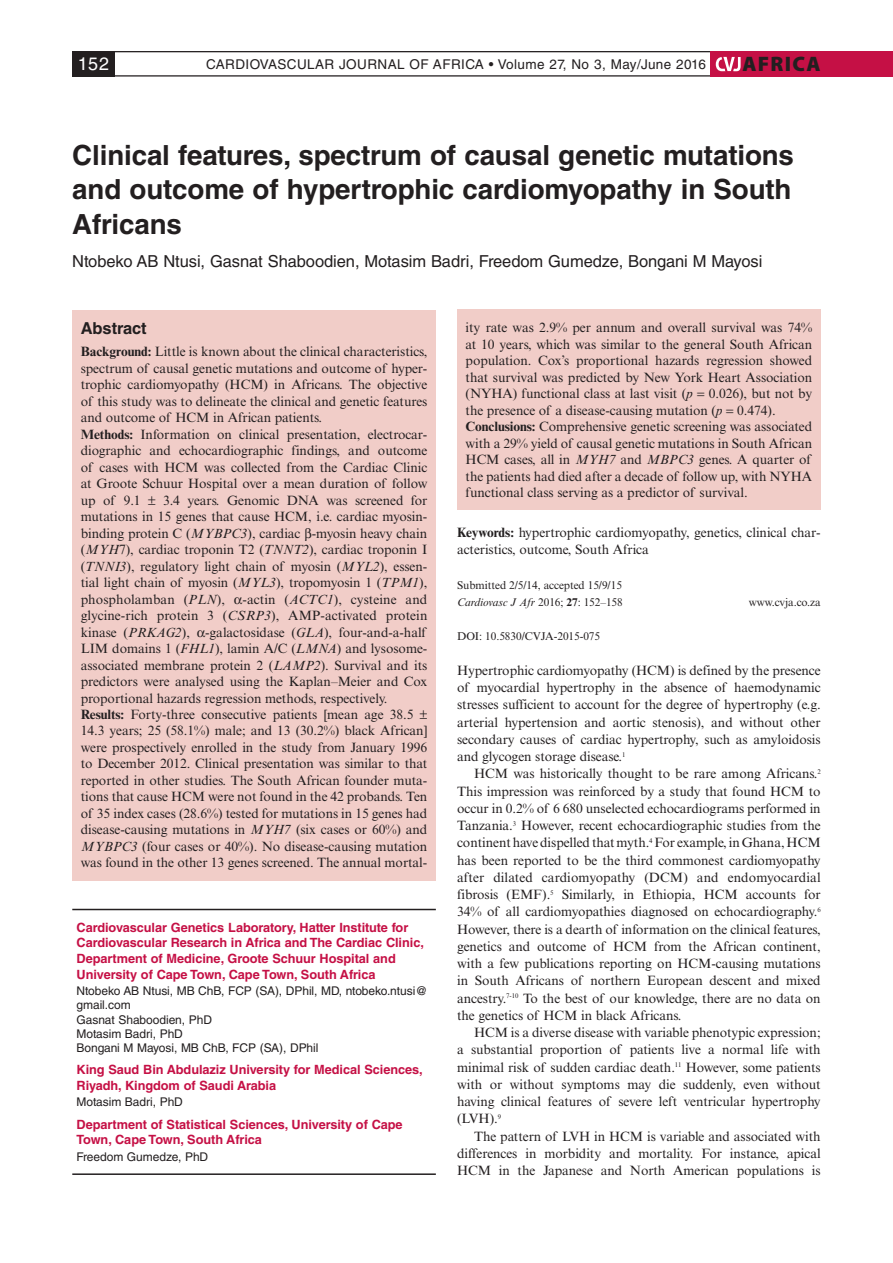
<style>
.page{position:relative;width:893px;height:1263px;background:#fff}
.page>*{position:absolute;margin:0;border:0;box-sizing:border-box;transform-origin:0 0}
.t1{font:700 27.75px/34.5px "Helvetica LT Std";letter-spacing:-.005em;color:#231f20;text-align:justify}
.t2{font:900 21px "Myriad Pro";letter-spacing:.06em;color:#231f20}
.t3{font:18px "Helvetica LT Std";color:#fff}
.t4{font:16.5px "Helvetica LT Std";letter-spacing:-.005em;color:#231f20}
.t5{font:700 16.5px "Helvetica LT Std";color:#231f20}
.t6{font:13.5px/16.5px "Times New Roman MT Std";letter-spacing:-.005em;color:#231f20}
.t7{font:13.5px "Helvetica LT Std";letter-spacing:.03em;color:#231f20}
.t8{font:700 12.75px/15.8px "Helvetica LT Std";letter-spacing:-.005em;color:#c51045}
.t9{font:12px/14.2px "Helvetica LT Std";letter-spacing:-.005em;color:#231f20}
.t10{font:11.25px/17.2px "Times New Roman MT Std";letter-spacing:-.005em;color:#231f20}
.s1{font-weight:700}
.s2{font-style:italic}
</style>
<div class="page">
<div style="left:72px;top:51px;width:43px;height:26px;background:#231f20"></div>
<hr style="left:72px;top:51px;width:749px;height:1px;background:#231f20">
<hr style="left:72px;top:75px;width:749px;height:2px;background:#231f20">
<div style="left:711px;top:51px;width:182px;height:26px;background:#c51045"></div>
<svg style="left:716px;top:57px;width:25px;height:14px"></svg>
<div style="left:72px;top:310px;width:364px;height:570px;background:#f1cdc8"></div>
<div style="left:457px;top:310px;width:364px;height:200px;background:#f1cdc8"></div>
<hr style="left:72px;top:909px;width:364px;height:1px;background:#231f20">
<hr style="left:72px;top:1173px;width:364px;height:2px;background:#231f20">
<p class="t3" style="left:78px;top:53px;width:33px">152</p>
<p class="t7" style="left:206px;top:57px;width:501px">CARDIOVASCULAR JOURNAL OF AFRICA • Volume 27, No 3, May/June 2016</p>
<h2 class="t2" style="left:742px;top:50px;width:80px">AFRICA</h2>
<p class="t1" style="left:72px;top:137px;width:723px">Clinical features, spectrum of causal genetic mutations and outcome of hypertrophic cardiomyopathy in South Africans</p>
<p class="t4" style="left:72px;top:252px;width:692px">Ntobeko AB Ntusi, Gasnat Shaboodien, Motasim Badri, Freedom Gumedze, Bongani M Mayosi</p>
<p class="t5" style="left:81px;top:318px;width:68px">Abstract</p>
<p class="t6" style="left:81px;top:343px;width:348px"><span class="s1">Background:</span> Little is known about the clinical characteristics, spectrum of causal genetic mutations and outcome of hyper&shy;trophic cardiomyopathy (HCM) in Africans. The objective of this study was to delineate the clinical and genetic features and outcome of HCM in African patients.<br><span class="s1">Methods:</span> Information on clinical presentation, electrocar&shy;diographic and echocardiographic findings, and outcome of cases with HCM was collected from the Cardiac Clinic at Groote Schuur Hospital over a mean duration of follow up of 9.1</p>
<p class="t6" style="left:81px;top:492px;width:348px;text-align:justify;text-indent:82px">3.4 years. Genomic DNA was screened for mutations in 15 genes that cause HCM, i.e. cardiac myosin&shy;binding protein C (<span class="s2">MYBPC3</span>), cardiac -myosin heavy chain (<span class="s2">MYH</span>7), cardiac troponin T2 (<span class="s2">TNNT2</span>), cardiac troponin I (<span class="s2">TNNI3</span>), regulatory light chain of myosin (<span class="s2">MYL2</span>), essen&shy;tial light chain of myosin (<span class="s2">MYL3</span>), tropomyosin 1 (<span class="s2">TPM1</span>), phospholamban (<span class="s2">PLN</span>),</p>
<p class="t6" style="left:81px;top:591px;width:348px;text-indent:162px">-actin (<span class="s2">ACTC1</span>), cysteine and glycine-rich protein 3 (<span class="s2">CSRP3</span>), AMP-activated protein kinase (<span class="s2">PRKAG2</span>), -galactosidase (<span class="s2">GLA</span>), four-and-a-half LIM domains 1 (<span class="s2">FHL1</span>), lamin A/C (<span class="s2">LMNA</span>) and lysosome&shy;associated membrane protein 2 (<span class="s2">LAMP2</span>). Survival and its predictors were analysed using the Kaplan–Meier and Cox proportional hazards regression methods, respectively.<br><span class="s1">Results:</span> Forty-three consecutive patients [mean age 38.5<br>14.3 years; 25 (58.1%) male; and 13 (30.2%) black African] were prospectively enrolled in the study from January 1996 to December 2012. Clinical presentation was similar to that reported in other studies. The South African founder muta&shy;tions that cause HCM were not found in the 42 probands. Ten of 35 index cases (28.6%) tested for mutations in 15 genes had disease-causing mutations in <span class="s2">MYH7</span> (six cases or 60%) and <span class="s2">MYBPC3</span> (four cases or 40%). No disease-causing mutation was found in the other 13 genes screened. The annual mortal-</p>
<p class="t8" style="left:77px;top:919px;width:349px">Cardiovascular Genetics Laboratory, Hatter Institute for Cardiovascular Research in Africa and The Cardiac Clinic, Department of Medicine, Groote Schuur Hospital and University of Cape Town, Cape Town, South Africa</p>
<p class="t9" style="left:77px;top:984px;width:352px">Ntobeko AB Ntusi, MB ChB, FCP (SA), DPhil, MD, ntobeko.ntusi@ gmail.com<br>Gasnat Shaboodien, PhD<br>Motasim Badri, PhD<br>Bongani M Mayosi, MB ChB, FCP (SA), DPhil</p>
<p class="t8" style="left:77px;top:1062px;width:348px">King Saud Bin Abdulaziz University for Medical Sciences,<br>Riyadh, Kingdom of Saudi Arabia</p>
<p class="t9" style="left:77px;top:1095px;width:108px">Motasim Badri, PhD</p>
<p class="t8" style="left:77px;top:1116px;width:328px">Department of Statistical Sciences, University of Cape<br>Town, Cape Town, South Africa</p>
<p class="t9" style="left:77px;top:1149px;width:133px">Freedom Gumedze, PhD</p>
<p class="t6" style="left:466px;top:319px;width:348px">ity rate was 2.9% per annum and overall survival was 74% at 10 years, which was similar to the general South African population. Cox’s proportional hazards regression showed that survival was predicted by New York Heart Association (NYHA) functional class at last visit (<span class="s2">p</span> 0.026), but not by the presence of a disease-causing mutation (<span class="s2">p</span> 0.474).<br><span class="s1">Conclusions:</span> Comprehensive genetic screening was associated with a 29% yield of causal genetic mutations in South African HCM cases, all in <span class="s2">MYH7</span> and <span class="s2">MBPC3</span> genes. A quarter of the patients had died after a decade of follow up, with NYHA functional class serving as a predictor of survival.</p>
<p class="t6" style="left:457px;top:524px;width:365px;line-height:17.2px"><span class="s1">Keywords:</span> hypertrophic cardiomyopathy, genetics, clinical char&shy;acteristics, outcome, South Africa</p>
<p class="t10" style="left:457px;top:576px;width:167px">Submitted 2/5/14, accepted 15/9/15<br><span class="s2">Cardiovasc J Afr</span> 2016; <span class="s1">27</span>: 152–158</p>
<p class="t10" style="left:749px;top:593px;width:73px">www.cvja.co.za</p>
<p class="t10" style="left:457px;top:628px;width:145px">DOI: 10.5830/CVJA-2015-075</p>
<p class="t6" style="left:457px;top:662px;width:365px">Hypertrophic cardiomyopathy (HCM) is defined by the presence</p>
<p class="t6" style="left:457px;top:679px;width:365px">of myocardial hypertrophy in the absence of haemodynamic</p>
<p class="t6" style="left:457px;top:697px;width:365px">stresses sufficient to account for the degree of hypertrophy (e.g.</p>
<p class="t6" style="left:457px;top:714px;width:365px">arterial hypertension and aortic stenosis), and without other</p>
<p class="t6" style="left:457px;top:731px;width:365px">secondary causes of cardiac hypertrophy, such as amyloidosis</p>
<p class="t6" style="left:457px;top:748px;width:170px">and glycogen storage disease.<sup>1</sup></p>
<p class="t6" style="left:474px;top:766px;width:348px">HCM was historically thought to be rare among Africans.<sup>2</sup></p>
<p class="t6" style="left:457px;top:783px;width:365px">This impression was reinforced by a study that found HCM to</p>
<p class="t6" style="left:457px;top:800px;width:365px">occur in 0.2% of 6 680 unselected echocardiograms performed in</p>
<p class="t6" style="left:457px;top:817px;width:365px">Tanzania.<sup>3</sup> However, recent echocardiographic studies from the</p>
<p class="t6" style="left:457px;top:835px;width:365px">continent have dispelled that myth.<sup>4</sup> For example, in Ghana, HCM</p>
<p class="t6" style="left:457px;top:852px;width:365px">has been reported to be the third commonest cardiomyopathy</p>
<p class="t6" style="left:457px;top:869px;width:365px">after dilated cardiomyopathy (DCM) and endomyocardial</p>
<p class="t6" style="left:457px;top:886px;width:365px">fibrosis (EMF).<sup>5</sup> Similarly, in Ethiopia, HCM accounts for</p>
<p class="t6" style="left:457px;top:904px;width:365px">34% of all cardiomyopathies diagnosed on echocardiography.<sup>6</sup></p>
<p class="t6" style="left:457px;top:921px;width:365px">However, there is a dearth of information on the clinical features,</p>
<p class="t6" style="left:457px;top:938px;width:365px">genetics and outcome of HCM from the African continent,</p>
<p class="t6" style="left:457px;top:955px;width:365px">with a few publications reporting on HCM-causing mutations</p>
<p class="t6" style="left:457px;top:973px;width:365px">in South Africans of northern European descent and mixed</p>
<p class="t6" style="left:457px;top:990px;width:365px">ancestry.<sup>7-10</sup> To the best of our knowledge, there are no data on</p>
<p class="t6" style="left:457px;top:1007px;width:226px">the genetics of HCM in black Africans.</p>
<p class="t6" style="left:474px;top:1024px;width:348px">HCM is a diverse disease with variable phenotypic expression;</p>
<p class="t6" style="left:457px;top:1042px;width:365px">a substantial proportion of patients live a normal life with</p>
<p class="t6" style="left:457px;top:1059px;width:365px">minimal risk of sudden cardiac death.<sup>11</sup> However, some patients</p>
<p class="t6" style="left:457px;top:1076px;width:365px">with or without symptoms may die suddenly, even without</p>
<p class="t6" style="left:457px;top:1093px;width:365px">having clinical features of severe left ventricular hypertrophy</p>
<p class="t6" style="left:457px;top:1111px;width:45px">(LVH).<sup>9</sup></p>
<p class="t6" style="left:474px;top:1128px;width:348px">The pattern of LVH in HCM is variable and associated with</p>
<p class="t6" style="left:457px;top:1145px;width:365px">differences in morbidity and mortality. For instance, apical</p>
<p class="t6" style="left:457px;top:1162px;width:365px">HCM in the Japanese and North American populations is</p>
</div>
